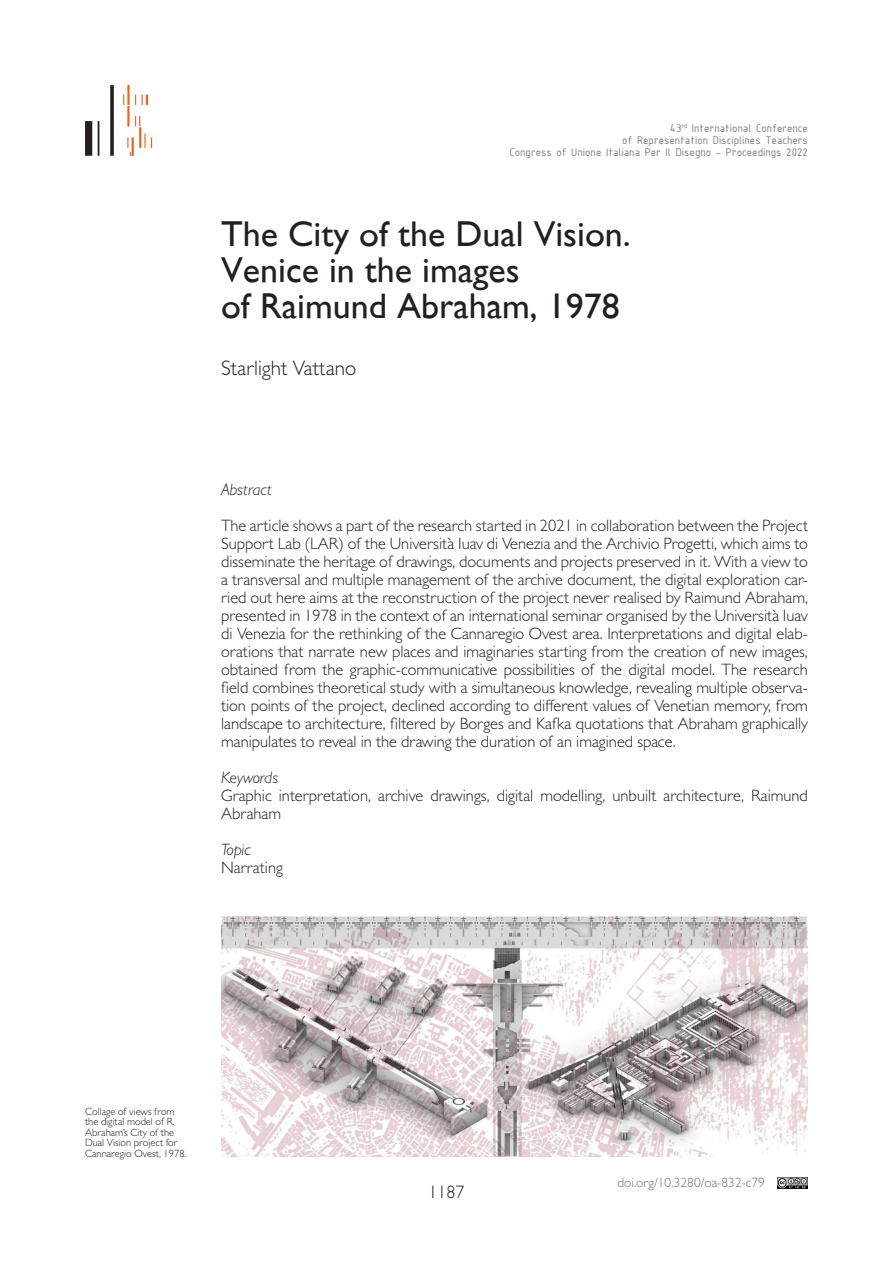
<style>
.page{position:relative;width:893px;height:1263px;background:#fff}
.page>*{position:absolute;margin:0;border:0;box-sizing:border-box;transform-origin:0 0}
.Titolo_italiano{font:36px/36px "Gill Sans";color:#231f20}
.Autori_contributo{font:300 21px "Gill Sans";color:#231f20}
.t1{font:300 18px "Gill Sans";color:#231f20}
.Testo_inglese{font:300 16.5px/18px "Gill Sans";color:#231f20;text-align:justify}
.Testo_inglese-2{font:italic 300 16.5px "Gill Sans";color:#231f20}
.Testo_italiano{font:italic 300 16.5px "Gill Sans";color:#231f20}
.t2{font:300 13.5px "Gill Sans";color:#717275}
.t3{font:12px/12px "ISOCPEUR";color:#7a7c7f;text-align:right}
.Didascalie_-_ENG{font:300 10.5px/10.5px "Gill Sans";color:#231f20}
</style>
<div class="page">
<img style="left:778px;top:1178px;width:30px;height:10px">
<svg style="left:110px;top:85px;width:4px;height:71px"></svg>
<svg style="left:98px;top:121px;width:1px;height:35px"></svg>
<svg style="left:85px;top:121px;width:7px;height:35px"></svg>
<img style="left:123px;top:85px;width:30px;height:71px">
<img style="left:221px;top:917px;width:587px;height:239px">
<p class="t3" style="left:509px;top:121px;width:300px">43<sup>rd</sup> International Conference<br>of Representation Disciplines Teachers<br>Congress of Unione Italiana Per Il Disegno - Proceedings 2022</p>
<p class="Titolo_italiano" style="left:221px;top:215px;width:411px">The City of the Dual Vision.</p>
<p class="Titolo_italiano" style="left:221px;top:251px;width:400px">Venice in the images<br>of Raimund Abraham, 1978</p>
<p class="Autori_contributo" style="left:221px;top:355px;width:137px">Starlight Vattano</p>
<p class="Testo_inglese-2" style="left:221px;top:480px;width:52px">Abstract</p>
<p class="Testo_inglese" style="left:221px;top:516px;width:588px">The article shows a part of the research started in 2021 in collaboration between the Project Support Lab (LAR) of the Università Iuav di Venezia and the Archivio Progetti, which aims to disseminate the heritage of drawings, documents and projects preserved in it. With a view to a transversal and multiple management of the archive document, the digital exploration car&shy;ried out here aims at the reconstruction of the project never realised by Raimund Abraham, presented in 1978 in the context of an international seminar organised by the Università Iuav di Venezia for the rethinking of the Cannaregio Ovest area. Interpretations and digital elab&shy;orations that narrate new places and imaginaries starting from the creation of new images, obtained from the graphic-communicative possibilities of the digital model. The research field combines theoretical study with a simultaneous knowledge, revealing multiple observa&shy;tion points of the project, declined according to different values of Venetian memory, from landscape to architecture, filtered by Borges and Kafka quotations that Abraham graphically manipulates to reveal in the drawing the duration of an imagined space.</p>
<p class="Testo_inglese-2" style="left:221px;top:768px;width:59px">Keywords</p>
<p class="Testo_inglese" style="left:221px;top:786px;width:588px">Graphic interpretation, archive drawings, digital modelling, unbuilt architecture, Raimund<br>Abraham</p>
<p class="Testo_italiano" style="left:221px;top:840px;width:31px">Topic</p>
<p class="Testo_inglese" style="left:221px;top:858px;width:63px">Narrating</p>
<p class="Didascalie_-_ENG" style="left:85px;top:1106px;width:103px">Collage of views from the digital model of R.<br>Abraham’s City of the<br>Dual Vision project for<br>Cannaregio Ovest, 1978.</p>
<p class="t1" style="left:428px;top:1181px;width:37px">1187</p>
<p class="t2" style="left:617px;top:1175px;width:149px">doi.org/10.3280/oa-832-c79</p>
</div>
